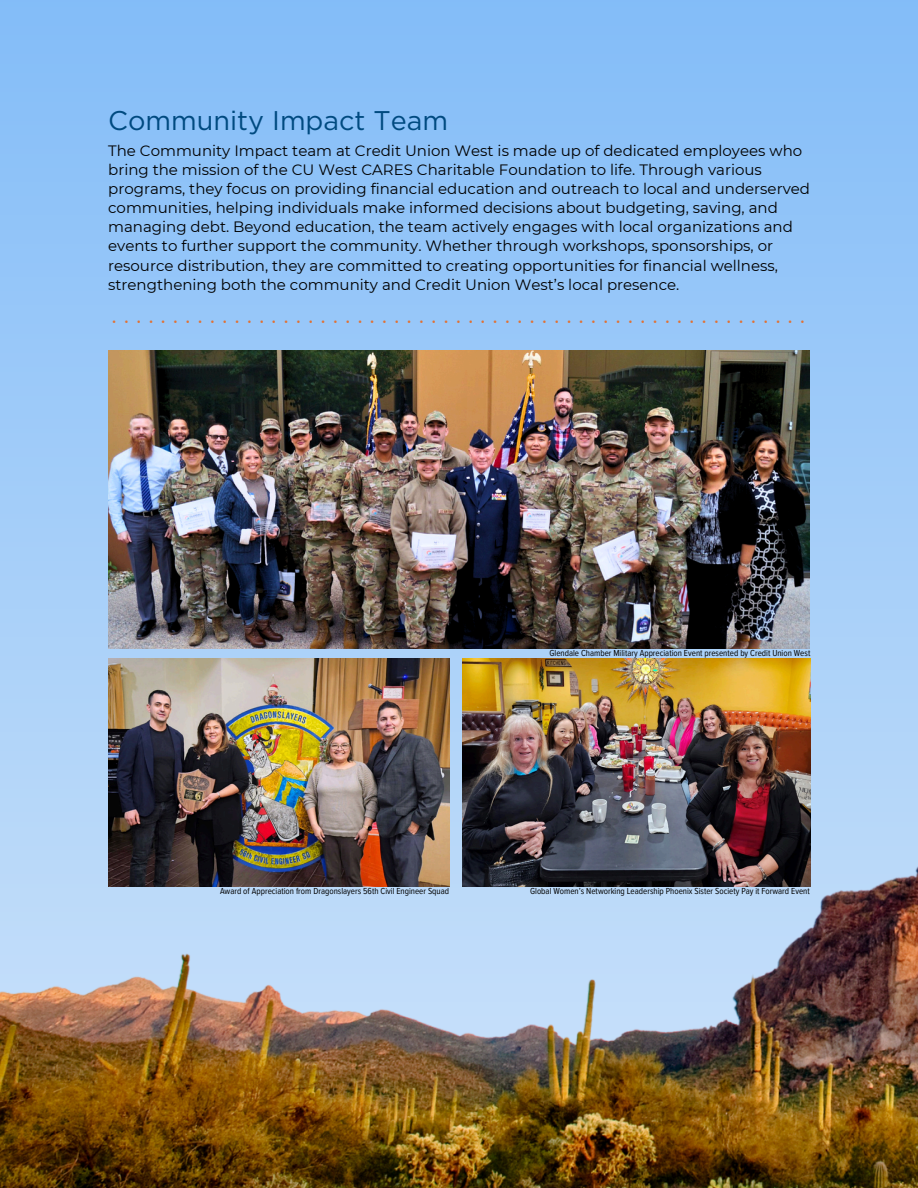
<style>
.page{position:relative;width:918px;height:1188px;background:#89bff8}
.page>*{position:absolute;margin:0;border:0;box-sizing:border-box;transform-origin:0 0}
.t1{font:27px "Gotham";color:#004a80}
.t2{font:500 18px "Montserrat";color:#e17134}
.t3{font:15px/19.2px "Montserrat";color:#000}
.t4{font:9px "Proxima Nova Cond";color:#000}
</style>
<div class="page">
<img style="left:0;top:182px;width:918px;height:1006px">
<img style="left:108px;top:659px;width:341px;height:228px">
<img style="left:463px;top:659px;width:347px;height:228px">
<img style="left:108px;top:351px;width:702px;height:298px">
<p class="t1" style="left:108px;top:104px;width:341px">Community Impact Team</p>
<p class="t3" style="left:108px;top:141px;width:703px">The Community Impact team at Credit Union West is made up of dedicated employees who bring the mission of the CU West CARES Charitable Foundation to life. Through various programs, they focus on providing financial education and outreach to local and underserved communities, helping individuals make informed decisions about budgeting, saving, and managing debt. Beyond education, the team actively engages with local organizations and events to further support the community. Whether through workshops, sponsorships, or resource distribution, they are committed to creating opportunities for financial wellness, strengthening both the community and Credit Union West’s local presence.</p>
<p class="t2" style="left:112px;top:306px;width:6px">.</p>
<p class="t2" style="left:124px;top:306px;width:6px">.</p>
<p class="t2" style="left:137px;top:306px;width:6px">.</p>
<p class="t2" style="left:149px;top:306px;width:6px">.</p>
<p class="t2" style="left:161px;top:306px;width:6px">.</p>
<p class="t2" style="left:174px;top:306px;width:6px">.</p>
<p class="t2" style="left:186px;top:306px;width:6px">.</p>
<p class="t2" style="left:198px;top:306px;width:6px">.</p>
<p class="t2" style="left:210px;top:306px;width:6px">.</p>
<p class="t2" style="left:223px;top:306px;width:6px">.</p>
<p class="t2" style="left:235px;top:306px;width:6px">.</p>
<p class="t2" style="left:247px;top:306px;width:6px">.</p>
<p class="t2" style="left:260px;top:306px;width:6px">.</p>
<p class="t2" style="left:272px;top:306px;width:6px">.</p>
<p class="t2" style="left:284px;top:306px;width:6px">.</p>
<p class="t2" style="left:297px;top:306px;width:6px">.</p>
<p class="t2" style="left:309px;top:306px;width:6px">.</p>
<p class="t2" style="left:321px;top:306px;width:6px">.</p>
<p class="t2" style="left:333px;top:306px;width:6px">.</p>
<p class="t2" style="left:346px;top:306px;width:6px">.</p>
<p class="t2" style="left:358px;top:306px;width:6px">.</p>
<p class="t2" style="left:370px;top:306px;width:6px">.</p>
<p class="t2" style="left:383px;top:306px;width:6px">.</p>
<p class="t2" style="left:395px;top:306px;width:6px">.</p>
<p class="t2" style="left:407px;top:306px;width:6px">.</p>
<p class="t2" style="left:419px;top:306px;width:6px">.</p>
<p class="t2" style="left:432px;top:306px;width:6px">.</p>
<p class="t2" style="left:444px;top:306px;width:6px">.</p>
<p class="t2" style="left:456px;top:306px;width:6px">.</p>
<p class="t2" style="left:469px;top:306px;width:6px">.</p>
<p class="t2" style="left:481px;top:306px;width:6px">.</p>
<p class="t2" style="left:493px;top:306px;width:6px">.</p>
<p class="t2" style="left:506px;top:306px;width:6px">.</p>
<p class="t2" style="left:518px;top:306px;width:6px">.</p>
<p class="t2" style="left:530px;top:306px;width:6px">.</p>
<p class="t2" style="left:542px;top:306px;width:6px">.</p>
<p class="t2" style="left:555px;top:306px;width:6px">.</p>
<p class="t2" style="left:567px;top:306px;width:6px">.</p>
<p class="t2" style="left:579px;top:306px;width:6px">.</p>
<p class="t2" style="left:592px;top:306px;width:6px">.</p>
<p class="t2" style="left:604px;top:306px;width:6px">.</p>
<p class="t2" style="left:616px;top:306px;width:6px">.</p>
<p class="t2" style="left:628px;top:306px;width:6px">.</p>
<p class="t2" style="left:641px;top:306px;width:6px">.</p>
<p class="t2" style="left:653px;top:306px;width:6px">.</p>
<p class="t2" style="left:665px;top:306px;width:6px">.</p>
<p class="t2" style="left:678px;top:306px;width:6px">.</p>
<p class="t2" style="left:690px;top:306px;width:6px">.</p>
<p class="t2" style="left:702px;top:306px;width:6px">.</p>
<p class="t2" style="left:715px;top:306px;width:6px">.</p>
<p class="t2" style="left:727px;top:306px;width:6px">.</p>
<p class="t2" style="left:739px;top:306px;width:6px">.</p>
<p class="t2" style="left:751px;top:306px;width:6px">.</p>
<p class="t2" style="left:764px;top:306px;width:6px">.</p>
<p class="t2" style="left:776px;top:306px;width:6px">.</p>
<p class="t2" style="left:788px;top:306px;width:6px">.</p>
<p class="t2" style="left:801px;top:306px;width:6px">.</p>
<p class="t4" style="left:549px;top:648px;width:262px">Glendale Chamber Military Appreciation Event presented by Credit Union West</p>
<p class="t4" style="left:220px;top:886px;width:231px">Award of Appreciation from Dragonslayers 56th Civil Engineer Squad</p>
<p class="t4" style="left:530px;top:886px;width:281px">Global Women’s Networking Leadership Phoenix Sister Society Pay it Forward Event</p>
</div>
